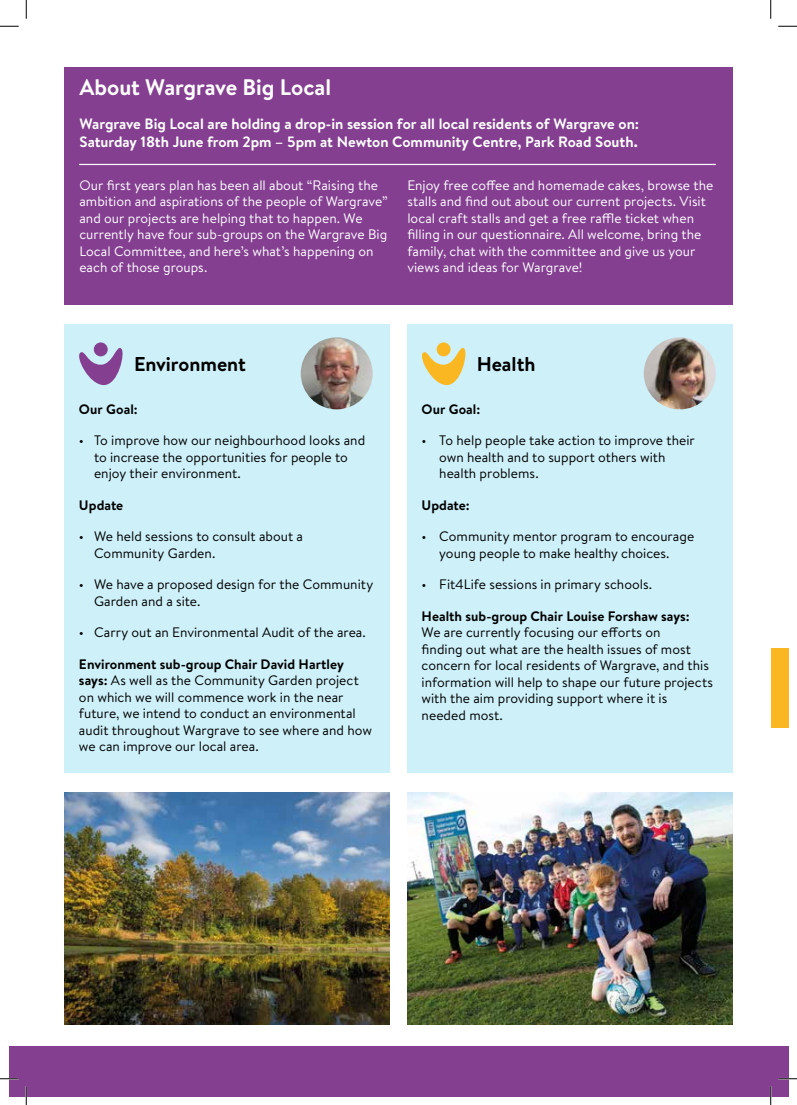
<style>
.page{position:relative;width:797px;height:1105px;background:#fff}
.page>*{position:absolute;margin:0;border:0;box-sizing:border-box;transform-origin:0 0}
.t1{font:700 22.5px "Brandon Text";letter-spacing:-.005em;color:#fff}
.t2{font:700 20px "Brandon Text";color:#000}
.t3{font:700 15px/18px "Brandon Text";color:#fff}
.t4{font:13.75px/16.5px "Brandon Text";color:#000}
.t5{font:13.75px/16.5px "Brandon Text";color:#fff}
.t6{font:700 13.75px "Brandon Text";color:#000}
.s1{font-weight:700}
</style>
<div class="page">
<div style="left:770px;top:648px;width:18px;height:80px;background:#fab721"></div>
<div style="left:64px;top:324px;width:325px;height:449px;background:#cdf0f9"></div>
<div style="left:407px;top:324px;width:325px;height:449px;background:#cdf0f9"></div>
<svg style="left:79px;top:342px;width:44px;height:43px"></svg>
<svg style="left:422px;top:342px;width:44px;height:43px"></svg>
<div style="left:9px;top:1046px;width:779px;height:50px;background:#843f91"></div>
<div style="left:64px;top:67px;width:668px;height:237px;background:#843f91"></div>
<img style="left:64px;top:792px;width:325px;height:233px">
<img style="left:407px;top:792px;width:325px;height:233px">
<img style="left:301px;top:337px;width:72px;height:72px;border-radius:36px">
<img style="left:643px;top:337px;width:72px;height:72px;border-radius:36px">
<hr style="left:79px;top:164px;width:636px;height:1px;background:#fff">
<svg style="left:0;top:25px;width:19px;height:2px"></svg>
<svg style="left:778px;top:25px;width:19px;height:2px"></svg>
<svg style="left:0;top:1078px;width:19px;height:1px"></svg>
<svg style="left:778px;top:1078px;width:19px;height:1px"></svg>
<svg style="left:25px;top:0;width:2px;height:19px"></svg>
<svg style="left:25px;top:1086px;width:2px;height:19px"></svg>
<svg style="left:770px;top:0;width:1px;height:19px"></svg>
<svg style="left:770px;top:1086px;width:1px;height:19px"></svg>
<h1 class="t1" style="left:79px;top:72px;width:253px">About Wargrave Big Local</h1>
<p class="t3" style="left:79px;top:114px;width:561px">Wargrave Big Local are holding a drop-in session for all local residents of Wargrave on:<br>Saturday 18th June from 2pm – 5pm at Newton Community Centre, Park Road South.</p>
<p class="t5" style="left:79px;top:176px;width:310px">Our first years plan has been all about “Raising the ambition and aspirations of the people of Wargrave” and our projects are helping that to happen. We currently have four sub-groups on the Wargrave Big Local Committee, and here’s what’s happening on each of those groups.</p>
<p class="t5" style="left:407px;top:176px;width:307px">Enjoy free coffee and homemade cakes, browse the stalls and find out about our current projects. Visit local craft stalls and get a free raffle ticket when filling in our questionnaire. All welcome, bring the family, chat with the committee and give us your views and ideas for Wargrave!</p>
<h2 class="t2" style="left:134px;top:350px;width:113px">Environment</h2>
<h2 class="t2" style="left:477px;top:350px;width:60px">Health</h2>
<p class="t6" style="left:79px;top:399px;width:60px">Our Goal:</p>
<p class="t4" style="left:94px;top:432px;width:273px;text-indent:-15px">• To improve how our neighbourhood looks and to increase the opportunities for people to enjoy their environment.</p>
<p class="t6" style="left:79px;top:495px;width:46px">Update</p>
<p class="t4" style="left:94px;top:528px;width:210px;text-indent:-15px">• We held sessions to consult about a<br>Community Garden.</p>
<p class="t4" style="left:94px;top:576px;width:281px;text-indent:-15px">• We have a proposed design for the Community<br>Garden and a site.</p>
<p class="t4" style="left:79px;top:624px;width:288px">• Carry out an Environmental Audit of the area.</p>
<p class="t4" style="left:79px;top:655px;width:294px"><span class="s1">Environment sub-group Chair David Hartley says:</span> As well as the Community Garden project on which we will commence work in the near future, we intend to conduct an environmental audit throughout Wargrave to see where and how we can improve our local area.</p>
<p class="t6" style="left:421px;top:399px;width:60px">Our Goal:</p>
<p class="t4" style="left:439px;top:432px;width:257px;text-indent:-18px">• To help people take action to improve their own health and to support others with health problems.</p>
<p class="t6" style="left:421px;top:495px;width:50px">Update:</p>
<p class="t4" style="left:421px;top:528px;width:274px;text-align:center">• Community mentor program to encourage young people to make healthy choices.</p>
<p class="t4" style="left:421px;top:576px;width:232px">• Fit4Life sessions in primary schools.</p>
<p class="t6" style="left:421px;top:607px;width:270px">Health sub-group Chair Louise Forshaw says:</p>
<p class="t4" style="left:421px;top:624px;width:293px">We are currently focusing our efforts on<br>finding out what are the health issues of most concern for local residents of Wargrave, and this information will help to shape our future projects with the aim providing support where it is needed most.</p>
</div>
